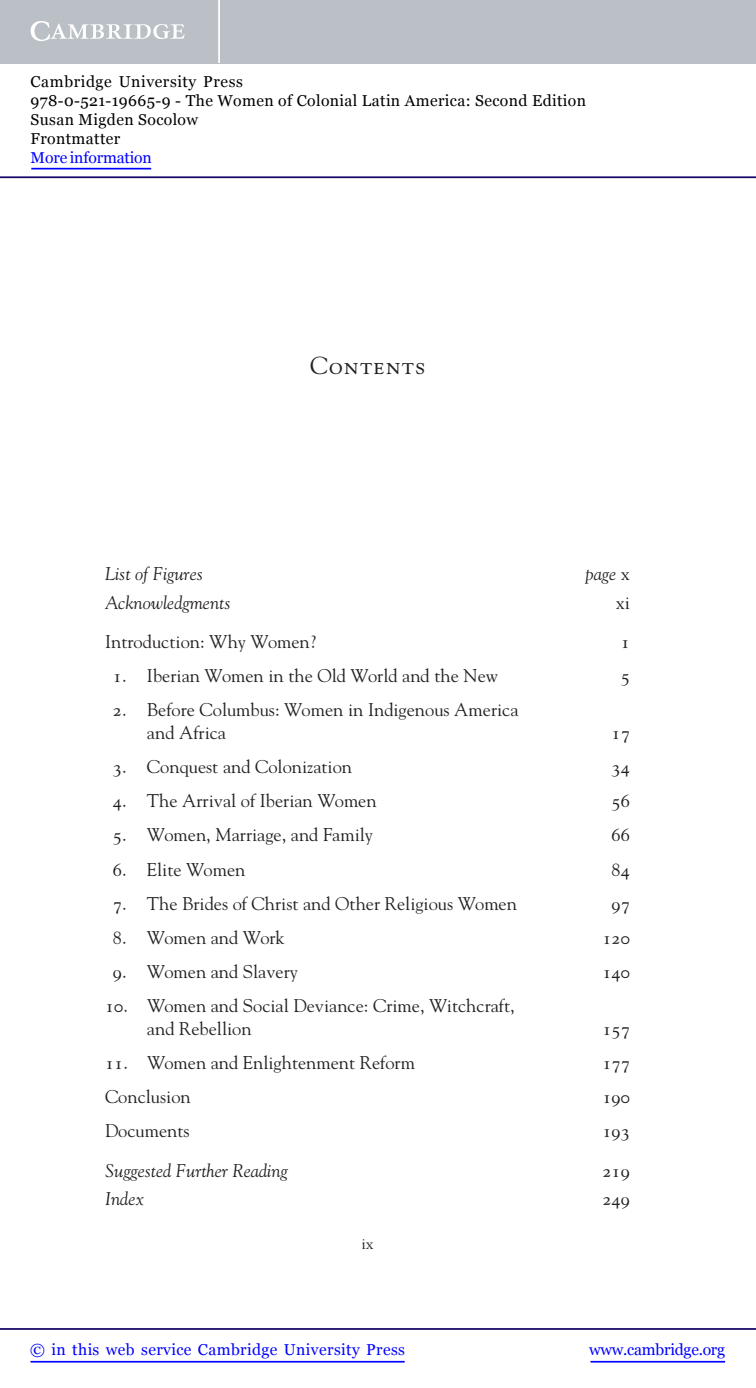
<style>
.page{position:relative;width:756px;height:1388px;background:#fff}
.page>*{position:absolute;margin:0;border:0;box-sizing:border-box;transform-origin:0 0}
.t1{font:24.5px "Goudy Std";letter-spacing:.05em;color:#231f20}
.t2{font:18.38px/22.8px "Goudy Std";color:#231f20}
.t3{font:italic 18.38px "Goudy Std";color:#231f20}
.t4{font:15.75px/18.9px "Georgia";letter-spacing:.025em;color:#000}
.t5{font:15.75px "Georgia";letter-spacing:.025em;color:#00f}
.t6{font:15.75px "Georgia";letter-spacing:-.015em;color:#00f}
.t7{font:15.75px "Georgia";letter-spacing:-.01em;color:#00f}
.t8{font:15.75px "Goudy Std";color:#231f20}
.s1{font-style:normal}
</style>
<div class="page">
<hr style="left:591px;top:1361px;width:134px;height:1px;background:#00f">
<hr style="left:0;top:1328px;width:756px;height:2px;background:#150666">
<hr style="left:31px;top:1361px;width:374px;height:1px;background:#00f">
<div style="left:0;top:0;width:756px;height:63px;background:#bac0c6"></div>
<svg style="left:31px;top:21px;width:154px;height:20px"></svg>
<hr style="left:218px;top:0;width:2px;height:63px;background:#fff">
<hr style="left:0;top:176px;width:756px;height:2px;background:#150666">
<hr style="left:31px;top:168px;width:120px;height:1px;background:#00f">
<p class="t4" style="left:31px;top:73px;width:557px">Cambridge University Press<br>978-0-521-19665-9 - The Women of Colonial Latin America: Second Edition Susan Migden Socolow<br>Frontmatter</p>
<p class="t7" style="left:31px;top:148px;width:123px">More information</p>
<h1 class="t1" style="left:310px;top:355px;width:116px">Contents</h1>
<p class="t3" style="left:105px;top:566px;width:99px">List of Figures</p>
<p class="t3" style="left:586px;top:566px;width:46px">page <span class="s1">x</span></p>
<p class="t3" style="left:105px;top:595px;width:127px">Acknowledgments</p>
<p class="t2" style="left:616px;top:592px;width:16px">xi</p>
<p class="t2" style="left:105px;top:632px;width:212px">Introduction: Why Women?</p>
<p class="t2" style="left:621px;top:632px;width:11px">1</p>
<p class="t2" style="left:113px;top:666px;width:387px">1. Iberian Women in the Old World and the N ew</p>
<p class="t2" style="left:621px;top:666px;width:11px">5</p>
<p class="t2" style="left:147px;top:700px;width:373px;text-indent:-34px">2. Before Columbus: Women in Indigenous America and Africa</p>
<p class="t2" style="left:612px;top:723px;width:20px">17</p>
<p class="t2" style="left:113px;top:757px;width:241px">3. Conquest and Colonization</p>
<p class="t2" style="left:612px;top:757px;width:20px">34</p>
<p class="t2" style="left:113px;top:791px;width:265px">4. The Arrival of Iberian Women</p>
<p class="t2" style="left:612px;top:791px;width:20px">56</p>
<p class="t2" style="left:113px;top:825px;width:262px">5. Women, Marriage, and Family</p>
<p class="t2" style="left:612px;top:825px;width:20px">66</p>
<p class="t2" style="left:113px;top:859px;width:134px">6. Elite Women</p>
<p class="t2" style="left:612px;top:859px;width:20px">84</p>
<p class="t2" style="left:113px;top:893px;width:406px">7. The Brides of Christ and Other Religious Women</p>
<p class="t2" style="left:612px;top:893px;width:20px">97</p>
<p class="t2" style="left:113px;top:927px;width:173px">8. Women and Work</p>
<p class="t2" style="left:602px;top:927px;width:29px">120</p>
<p class="t2" style="left:113px;top:961px;width:187px">9. Women and Slavery</p>
<p class="t2" style="left:602px;top:961px;width:29px">140</p>
<p class="t2" style="left:147px;top:996px;width:369px;text-indent:-42px">10. Women and Social Deviance: Crime, Witchcraft, and Rebellion</p>
<p class="t2" style="left:602px;top:1018px;width:29px">157</p>
<p class="t2" style="left:105px;top:1052px;width:309px">11. Women and Enlightenment Reform</p>
<p class="t2" style="left:602px;top:1052px;width:29px">177</p>
<p class="t2" style="left:105px;top:1087px;width:87px">Conclusion</p>
<p class="t2" style="left:602px;top:1087px;width:29px">190</p>
<p class="t2" style="left:105px;top:1121px;width:86px">Documents</p>
<p class="t2" style="left:602px;top:1121px;width:29px">193</p>
<p class="t3" style="left:105px;top:1163px;width:184px">Suggested Further Reading</p>
<p class="t2" style="left:602px;top:1160px;width:29px">219</p>
<p class="t3" style="left:105px;top:1191px;width:40px">Index</p>
<p class="t2" style="left:602px;top:1189px;width:29px">249</p>
<p class="t8" style="left:361px;top:1237px;width:14px">ix</p>
<p class="t5" style="left:30px;top:1339px;width:376px">© in this web service Cambridge University Press</p>
<p class="t6" style="left:589px;top:1339px;width:137px">www.cambridge.org</p>
</div>
